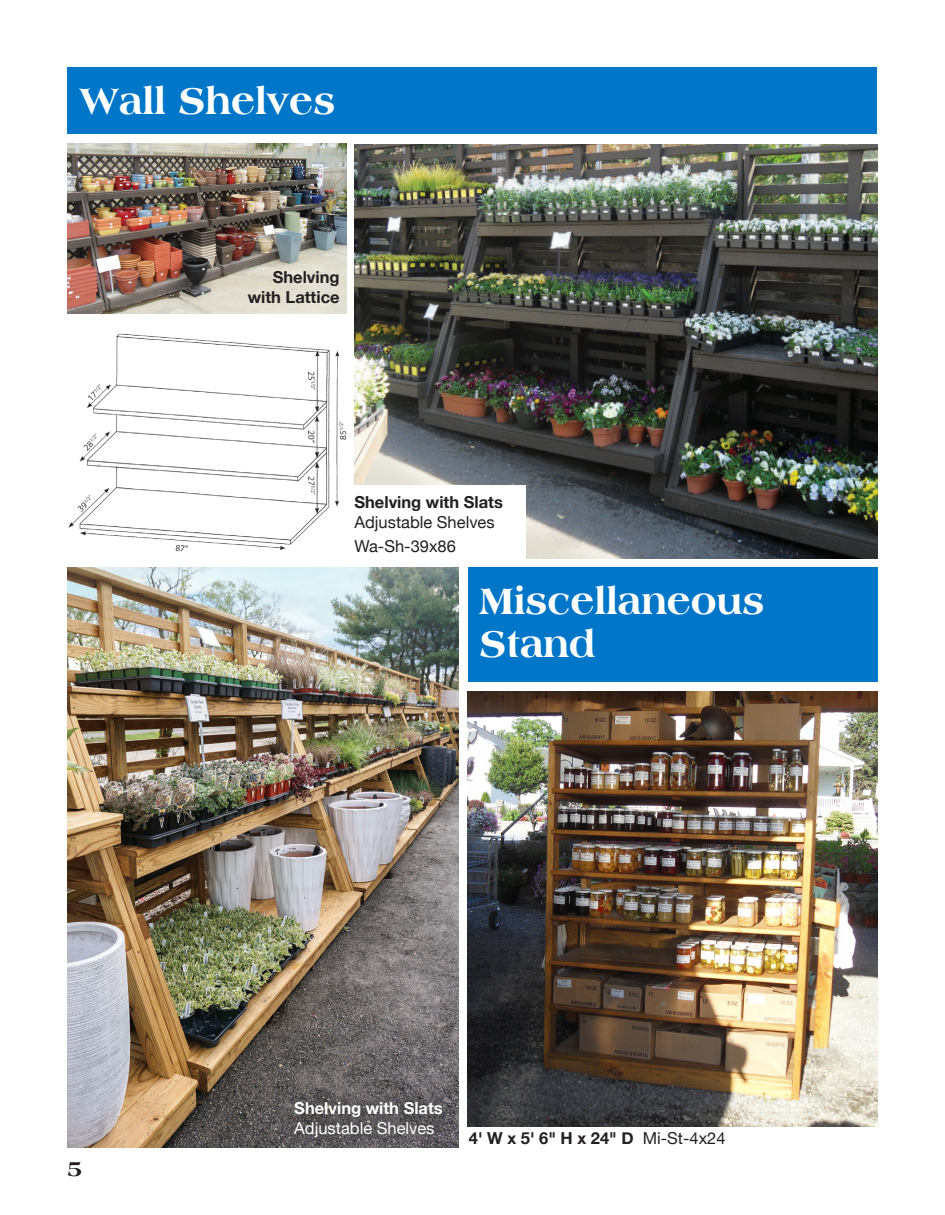
<style>
.page{position:relative;width:945px;height:1215px;background:#fff}
.page>*{position:absolute;margin:0;border:0;box-sizing:border-box;transform-origin:0 0}
.Product_Name_Head{font:800 39px/43.5px "Americana BT";color:#fff}
.t1{font:800 22.5px "Americana BT";color:#231f20}
.Product_description{font:700 16.5px/19.8px "Helvetica Neue";color:#231f20}
.Product_description-2{font:700 16.5px/19.8px "Helvetica Neue";color:#fff}
.Product_description-3{font:16.5px "Helvetica Neue";color:#231f20}
.s1{font-weight:400}
</style>
<div class="page">
<img style="left:67px;top:333px;width:280px;height:236px">
<div style="left:68px;top:68px;width:810px;height:66px;background:#0076c8"></div>
<img style="left:355px;top:144px;width:523px;height:414px">
<div style="left:348px;top:486px;width:178px;height:73px;background:#fff"></div>
<img style="left:68px;top:144px;width:278px;height:169px">
<div style="left:468px;top:567px;width:409px;height:115px;background:#0076c8"></div>
<img style="left:468px;top:691px;width:410px;height:435px">
<img style="left:68px;top:567px;width:391px;height:581px">
<svg style="left:281px;top:1087px;width:176px;height:61px;background:#5c585a"></svg>
<p class="Product_Name_Head" style="left:80px;top:79px;width:257px">Wall Shelves</p>
<p class="Product_description" style="left:248px;top:268px;width:93px;text-align:right">Shelving with Lattice</p>
<p class="Product_description" style="left:354px;top:493px;width:150px">Shelving with Slats<br><span class="s1">Adjustable Shelves</span></p>
<p class="Product_description-3" style="left:354px;top:534px;width:103px">Wa-Sh-39x86</p>
<p class="Product_Name_Head" style="left:480px;top:578px;width:286px">Miscellaneous<br>Stand</p>
<p class="t1" style="left:68px;top:1155px;width:17px">5</p>
<p class="Product_description-2" style="left:294px;top:1099px;width:150px">Shelving with Slats<br><span class="s1">Adjustable Shelves</span></p>
<p class="Product_description" style="left:469px;top:1128px;width:258px">4' W x 5' 6" H x 24" D <span class="s1">Mi-St-4x24</span></p>
</div>
